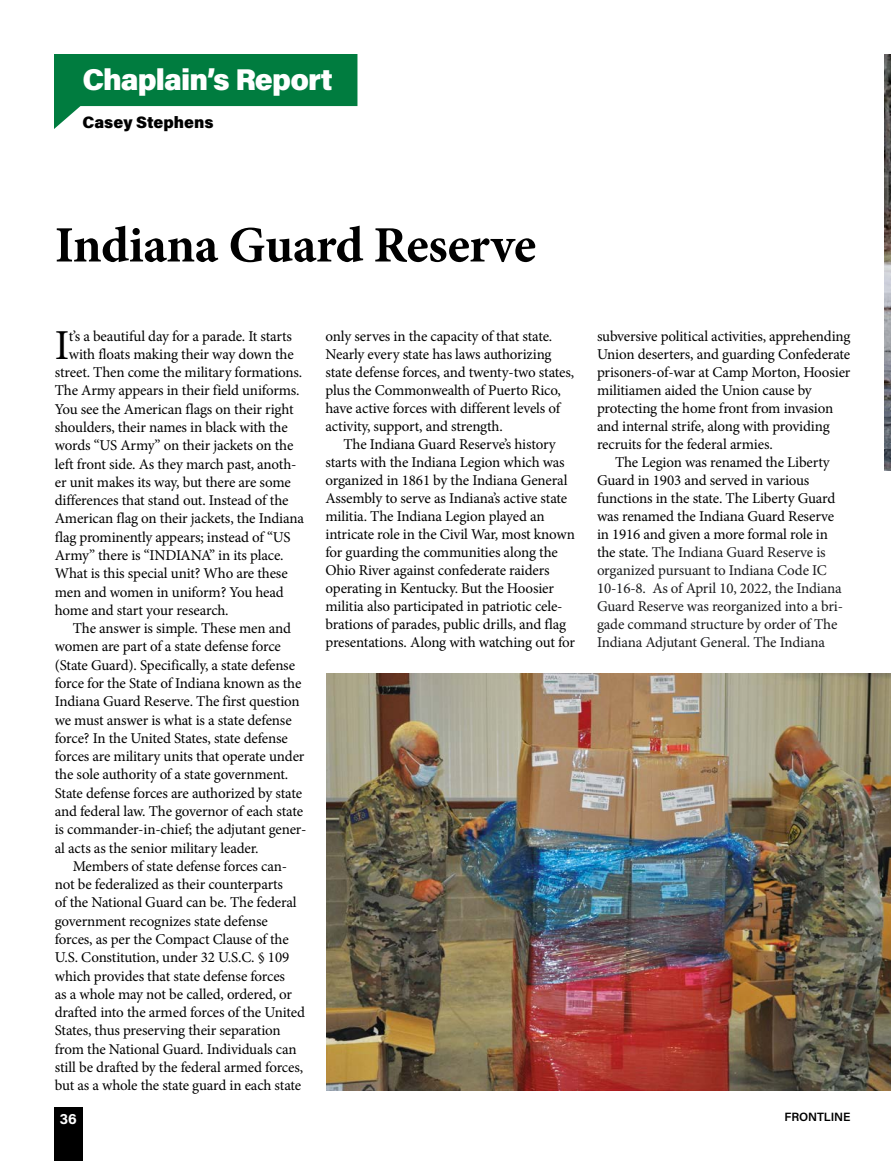
<style>
.page{position:relative;width:891px;height:1161px;background:#fff}
.page>*{position:absolute;margin:0;border:0;box-sizing:border-box;transform-origin:0 0}
.t1{font:700 51px "Minion Pro";letter-spacing:-.01em;color:#000}
.t2{font:42.75px "Minion Pro";color:#000}
.t3{font:900 30px "Acumin Pro";letter-spacing:-.03em;color:#fff}
.t4{font:900 16.5px "Acumin Pro";color:#000}
.t5{font:15px/18px "Minion Pro";letter-spacing:-.01em;color:#000}
.t6{font:15px/18px "Minion Pro";letter-spacing:-.01em;color:#1a1b1d}
.t7{font:700 15px "Acumin Pro";color:#fff}
.t8{font:600 12px "Acumin Pro";letter-spacing:-.005em;color:#000}
.s1{color:#000}
</style>
<div class="page">
<div style="left:54px;top:1107px;width:29px;height:54px;background:#000"></div>
<svg style="left:54px;top:54px;width:303px;height:75px"></svg>
<img style="left:326px;top:674px;width:565px;height:416px">
<img style="left:885px;top:54px;width:6px;height:416px">
<h3 class="t3" style="left:83px;top:58px;width:252px">Chaplain’s Report</h3>
<p class="t4" style="left:83px;top:111px;width:132px">Casey Stephens</p>
<h1 class="t1" style="left:55px;top:209px;width:483px">Indiana Guard Reserve</h1>
<h2 class="t2" style="left:55px;top:317px;width:16px">I</h2>
<p class="t5" style="left:69px;top:327px;width:225px">t’s a beautiful day for a parade. It starts</p>
<p class="t5" style="left:69px;top:345px;width:226px">with floats making their way down the</p>
<p class="t5" style="left:55px;top:363px;width:249px">street. Then come the military formations.</p>
<p class="t5" style="left:55px;top:382px;width:246px">The Army appears in their field uniforms.</p>
<p class="t5" style="left:55px;top:400px;width:240px">You see the American flags on their right</p>
<p class="t5" style="left:55px;top:418px;width:234px">shoulders, their names in black with the</p>
<p class="t5" style="left:55px;top:437px;width:240px">words “US Army” on their jackets on the</p>
<p class="t5" style="left:55px;top:455px;width:243px">left front side. As they march past, anoth-</p>
<p class="t5" style="left:55px;top:473px;width:238px">er unit makes its way, but there are some</p>
<p class="t5" style="left:55px;top:491px;width:235px">differences that stand out. Instead of the</p>
<p class="t5" style="left:55px;top:510px;width:251px">American flag on their jackets, the Indiana</p>
<p class="t5" style="left:55px;top:528px;width:237px">flag prominently appears; instead of “US</p>
<p class="t5" style="left:55px;top:546px;width:230px">Army” there is “INDIANA” in its place.</p>
<p class="t5" style="left:55px;top:565px;width:235px">What is this special unit? Who are these</p>
<p class="t5" style="left:55px;top:583px;width:231px">men and women in uniform? You head</p>
<p class="t5" style="left:55px;top:601px;width:175px">home and start your research.</p>
<p class="t5" style="left:73px;top:619px;width:220px">The answer is simple. These men and</p>
<p class="t5" style="left:55px;top:638px;width:228px">women are part of a state defense force</p>
<p class="t5" style="left:55px;top:656px;width:242px">(State Guard). Specifically, a state defense</p>
<p class="t5" style="left:55px;top:674px;width:248px">force for the State of Indiana known as the</p>
<p class="t5" style="left:55px;top:693px;width:247px">Indiana Guard Reserve. The first question</p>
<p class="t5" style="left:55px;top:711px;width:238px">we must answer is what is a state defense</p>
<p class="t5" style="left:55px;top:729px;width:235px">force? In the United States, state defense</p>
<p class="t5" style="left:55px;top:747px;width:251px">forces are military units that operate under</p>
<p class="t5" style="left:55px;top:766px;width:235px">the sole authority of a state government.</p>
<p class="t5" style="left:55px;top:784px;width:249px">State defense forces are authorized by state</p>
<p class="t5" style="left:55px;top:802px;width:250px">and federal law. The governor of each state</p>
<p class="t5" style="left:55px;top:821px;width:253px">is commander-in-chief; the adjutant gener-</p>
<p class="t5" style="left:55px;top:839px;width:205px">al acts as the senior military leader.</p>
<p class="t5" style="left:73px;top:857px;width:216px">Members of state defense forces can-</p>
<p class="t5" style="left:55px;top:875px;width:230px">not be federalized as their counterparts</p>
<p class="t5" style="left:55px;top:894px;width:243px">of the National Guard can be. The federal</p>
<p class="t5" style="left:55px;top:912px;width:215px">government recognizes state defense</p>
<p class="t5" style="left:55px;top:930px;width:235px">forces, as per the Compact Clause of the</p>
<p class="t5" style="left:55px;top:949px;width:236px">U.S. Constitution, under 32 U.S.C. § 109</p>
<p class="t5" style="left:55px;top:967px;width:232px">which provides that state defense forces</p>
<p class="t5" style="left:55px;top:985px;width:239px">as a whole may not be called, ordered, or</p>
<p class="t5" style="left:55px;top:1003px;width:252px">drafted into the armed forces of the United</p>
<p class="t5" style="left:55px;top:1022px;width:227px">States, thus preserving their separation</p>
<p class="t5" style="left:55px;top:1040px;width:243px">from the National Guard. Individuals can</p>
<p class="t5" style="left:55px;top:1058px;width:250px">still be drafted by the federal armed forces,</p>
<p class="t5" style="left:55px;top:1077px;width:248px">but as a whole the state guard in each state</p>
<p class="t5" style="left:326px;top:327px;width:250px">only serves in the capacity of that state.<br>Nearly every state has laws authorizing state defense forces, and twenty-two states, plus the Commonwealth of Puerto Rico, have active forces with different levels of activity, support, and strength.</p>
<p class="t5" style="left:326px;top:435px;width:251px;text-indent:18px">The Indiana Guard Reserve’s history starts with the Indiana Legion which was organized in 1861 by the Indiana General Assembly to serve as Indiana’s active state militia. The Indiana Legion played an intricate role in the Civil War, most known for guarding the communities along the Ohio River against confederate raiders operating in Kentucky. But the Hoosier militia also participated in patriotic cele&shy;brations of parades, public drills, and flag presentations. Along with watching out for</p>
<p class="t5" style="left:597px;top:327px;width:255px">subversive political activities, apprehending Union deserters, and guarding Confederate prisoners-of-war at Camp Morton, Hoosier militiamen aided the Union cause by protecting the home front from invasion and internal strife, along with providing recruits for the federal armies.</p>
<p class="t6" style="left:597px;top:453px;width:248px;text-indent:18px"><span class="s1">The Legion was renamed the Liberty Guard in 1903 and served in various functions in the state. The Liberty Guard was renamed the Indiana Guard Reserve in 1916 and given a more formal role in the state.</span> The Indiana Guard Reserve is organized pursuant to Indiana Code IC 10-16-8. As of April 10, 2022, the Indiana Guard Reserve was reorganized into a bri&shy;gade command structure by order of The Indiana Adjutant General. The Indiana</p>
<p class="t7" style="left:60px;top:1108px;width:18px">36</p>
<p class="t8" style="left:784px;top:1109px;width:68px">FRONTLINE</p>
</div>
